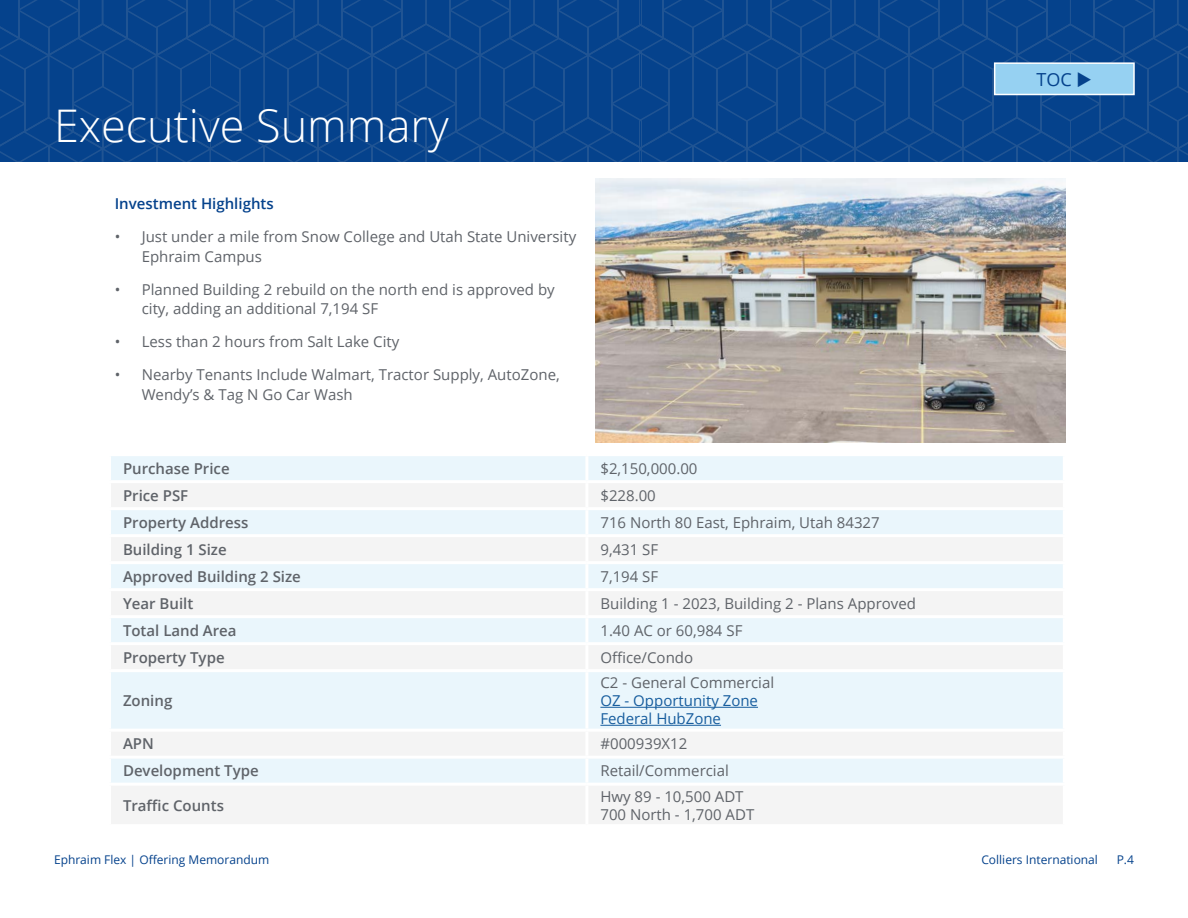
<style>
.page{position:relative;width:1188px;height:918px;background:#fff}
.page>*{position:absolute;margin:0;border:0;box-sizing:border-box;transform-origin:0 0}
.Subhead{font:300 45px "Open Sans";color:#fff}
.t1{font:18px "Open Sans";color:#05428c}
.t2{font:15px/19.5px "Open Sans";color:#5f6369}
.t3{font:600 15px "Open Sans";color:#5f6369}
.t4{font:15px "Open Sans";color:#175d9e}
.Bullet_List{font:600 15px "Open Sans";color:#05428c}
.t5{font:12px "Open Sans";color:#05428c}
</style>
<div class="page">
<svg style="left:0;top:0;width:1188px;height:162px;background:#08448c"></svg>
<div style="left:995px;top:63px;width:139px;height:31px;background:#96d1f2"></div>
<div style="left:994px;top:62px;width:141px;height:33px;border:2px solid #fff"></div>
<div style="left:111px;top:456px;width:952px;height:24px;background:#eaf6fc"></div>
<svg style="left:111px;top:484px;width:952px;height:340px;fill:#f4f5f5"></svg>
<hr style="left:585px;top:456px;width:3px;height:24px;background:#fff">
<hr style="left:585px;top:483px;width:3px;height:24px;background:#fff">
<hr style="left:108px;top:507px;width:479px;height:3px;background:#fff">
<hr style="left:587px;top:507px;width:479px;height:3px;background:#fff">
<hr style="left:585px;top:510px;width:3px;height:24px;background:#fff">
<hr style="left:108px;top:534px;width:479px;height:3px;background:#fff">
<hr style="left:587px;top:534px;width:479px;height:3px;background:#fff">
<hr style="left:585px;top:537px;width:3px;height:24px;background:#fff">
<hr style="left:108px;top:561px;width:479px;height:3px;background:#fff">
<hr style="left:587px;top:561px;width:479px;height:3px;background:#fff">
<hr style="left:585px;top:564px;width:3px;height:24px;background:#fff">
<hr style="left:108px;top:588px;width:479px;height:3px;background:#fff">
<hr style="left:587px;top:588px;width:479px;height:3px;background:#fff">
<hr style="left:585px;top:591px;width:3px;height:24px;background:#fff">
<hr style="left:108px;top:615px;width:479px;height:3px;background:#fff">
<hr style="left:587px;top:615px;width:479px;height:3px;background:#fff">
<hr style="left:585px;top:618px;width:3px;height:24px;background:#fff">
<hr style="left:108px;top:642px;width:479px;height:3px;background:#fff">
<hr style="left:587px;top:642px;width:479px;height:3px;background:#fff">
<hr style="left:585px;top:645px;width:3px;height:24px;background:#fff">
<hr style="left:108px;top:669px;width:479px;height:3px;background:#fff">
<hr style="left:587px;top:669px;width:479px;height:3px;background:#fff">
<hr style="left:585px;top:672px;width:3px;height:57px;background:#fff">
<hr style="left:108px;top:729px;width:479px;height:3px;background:#fff">
<hr style="left:587px;top:729px;width:479px;height:3px;background:#fff">
<hr style="left:585px;top:732px;width:3px;height:24px;background:#fff">
<hr style="left:108px;top:756px;width:479px;height:3px;background:#fff">
<hr style="left:587px;top:756px;width:479px;height:3px;background:#fff">
<hr style="left:585px;top:759px;width:3px;height:24px;background:#fff">
<hr style="left:108px;top:783px;width:479px;height:3px;background:#fff">
<hr style="left:587px;top:783px;width:479px;height:3px;background:#fff">
<hr style="left:585px;top:786px;width:3px;height:38px;background:#fff">
<hr style="left:600px;top:707px;width:158px;height:1px;background:#175d9e">
<hr style="left:600px;top:725px;width:121px;height:1px;background:#175d9e">
<img style="left:595px;top:178px;width:471px;height:264px">
<p class="Subhead" style="left:54px;top:95px;width:396px">Executive Summary</p>
<p class="Bullet_List" style="left:115px;top:194px;width:161px">Investment Highlights</p>
<p class="t2" style="left:142px;top:227px;width:436px;text-indent:-27px">• Just under a mile from Snow College and Utah State University<br>Ephraim Campus</p>
<p class="t2" style="left:142px;top:279px;width:415px;text-indent:-27px">• Planned Building 2 rebuild on the north end is approved by city, adding an additional 7,194 SF</p>
<p class="t2" style="left:115px;top:332px;width:286px">• Less than 2 hours from Salt Lake City</p>
<p class="t2" style="left:142px;top:365px;width:420px;text-indent:-27px">• Nearby Tenants Include Walmart, Tractor Supply, AutoZone,<br>Wendy’s &amp; Tag N Go Car Wash</p>
<p class="t3" style="left:123px;top:458px;width:108px">Purchase Price</p>
<p class="t2" style="left:600px;top:458px;width:99px">$2,150,000.00</p>
<p class="t3" style="left:123px;top:485px;width:67px">Price PSF</p>
<p class="t2" style="left:600px;top:485px;width:57px">$228.00</p>
<p class="t3" style="left:123px;top:512px;width:127px">Property Address</p>
<p class="t2" style="left:600px;top:512px;width:281px">716 North 80 East, Ephraim, Utah 84327</p>
<p class="t3" style="left:123px;top:539px;width:105px">Building 1 Size</p>
<p class="t2" style="left:600px;top:539px;width:59px">9,431 SF</p>
<p class="t3" style="left:123px;top:566px;width:179px">Approved Building 2 Size</p>
<p class="t2" style="left:600px;top:566px;width:59px">7,194 SF</p>
<p class="t3" style="left:123px;top:593px;width:72px">Year Built</p>
<p class="t2" style="left:600px;top:593px;width:317px">Building 1 - 2023, Building 2 - Plans Approved</p>
<p class="t3" style="left:123px;top:620px;width:115px">Total Land Area</p>
<p class="t2" style="left:600px;top:620px;width:144px">1.40 AC or 60,984 SF</p>
<p class="t3" style="left:123px;top:647px;width:103px">Property Type</p>
<p class="t2" style="left:600px;top:647px;width:94px">Office/Condo</p>
<p class="t3" style="left:123px;top:690px;width:51px">Zoning</p>
<p class="t2" style="left:600px;top:673px;width:175px">C2 - General Commercial</p>
<p class="t4" style="left:600px;top:690px;width:159px">OZ - Opportunity Zone</p>
<p class="t4" style="left:600px;top:708px;width:122px">Federal HubZone</p>
<p class="t3" style="left:123px;top:734px;width:32px">APN</p>
<p class="t2" style="left:600px;top:734px;width:88px">#000939X12</p>
<p class="t3" style="left:123px;top:761px;width:137px">Development Type</p>
<p class="t2" style="left:600px;top:761px;width:130px">Retail/Commercial</p>
<p class="t3" style="left:123px;top:795px;width:102px">Traffic Counts</p>
<p class="t2" style="left:600px;top:786px;width:145px">Hwy 89 - 10,500 ADT</p>
<p class="t2" style="left:600px;top:804px;width:155px">700 North - 1,700 ADT</p>
<p class="t1" style="left:1036px;top:67px;width:57px">TOC ◆</p>
<p class="t5" style="left:54px;top:851px;width:217px">Ephraim Flex | Offering Memorandum</p>
<p class="t5" style="left:981px;top:851px;width:118px">Colliers International</p>
<p class="t5" style="left:1117px;top:851px;width:19px">P.4</p>
</div>
